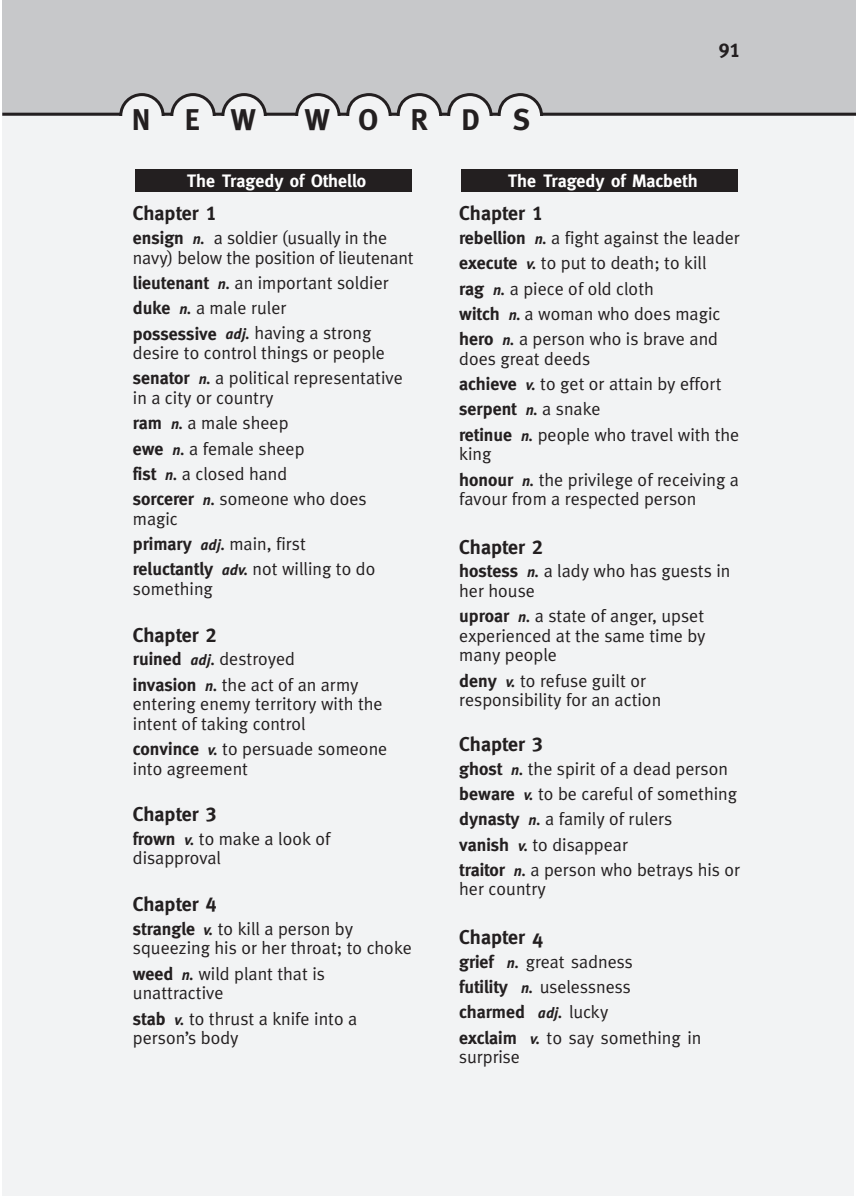
<style>
.page{position:relative;width:856px;height:1196px;background:#fff}
.page>*{position:absolute;margin:0;border:0;box-sizing:border-box;transform-origin:0 0}
.t1{font:700 30px "Meta";color:#231f20}
.t2{font:700 20px "Meta";color:#231f20}
.t3{font:20px "Meta Plus Bold Caps";color:#231f20}
.t4{font:18px/19.6px "Meta Plus Normal";color:#231f20}
.t5{font:18px/19.6px "Meta";color:#231f20}
.t6{font:700 18px "Meta";color:#fff}
.t7{font:700 18px "Meta";color:#231f20}
.s1{font-family:"Meta Plus Bold Caps";font-weight:400}
.s2{font-family:"Meta";font-weight:700}
.s3{font-family:"Meta Plus";font-weight:700;font-style:italic;font-size:15px}
.s4{font-family:"Meta Plus";font-style:italic;font-size:15px}
.s5{font-family:"Meta Plus Normal";font-weight:400}
.s6{font-weight:700}
.s7{font-weight:400}
</style>
<div class="page">
<div style="left:2px;top:0;width:853px;height:116px;background:#c7c8ca"></div>
<hr style="left:2px;top:113px;width:853px;height:3px;background:#231f20">
<div style="left:121px;top:95px;width:42px;height:42px;background:#f2f3f4;border-radius:50%"></div>
<div style="left:119px;top:93px;width:45px;height:45px;border:3px solid #231f20;border-radius:50%"></div>
<div style="left:172px;top:95px;width:42px;height:42px;background:#f2f3f4;border-radius:50%"></div>
<div style="left:170px;top:93px;width:45px;height:45px;border:3px solid #231f20;border-radius:50%"></div>
<div style="left:223px;top:95px;width:42px;height:42px;background:#f2f3f4;border-radius:50%"></div>
<div style="left:221px;top:93px;width:46px;height:45px;border:3px solid #231f20;border-radius:50%"></div>
<div style="left:296px;top:95px;width:43px;height:42px;background:#f2f3f4;border-radius:50%"></div>
<div style="left:295px;top:93px;width:45px;height:45px;border:3px solid #231f20;border-radius:50%"></div>
<div style="left:347px;top:95px;width:43px;height:42px;background:#f2f3f4;border-radius:50%"></div>
<div style="left:346px;top:93px;width:45px;height:45px;border:3px solid #231f20;border-radius:50%"></div>
<div style="left:398px;top:95px;width:42px;height:42px;background:#f2f3f4;border-radius:50%"></div>
<div style="left:396px;top:93px;width:46px;height:45px;border:3px solid #231f20;border-radius:50%"></div>
<div style="left:448px;top:95px;width:43px;height:42px;background:#f2f3f4;border-radius:50%"></div>
<div style="left:447px;top:93px;width:45px;height:45px;border:3px solid #231f20;border-radius:50%"></div>
<div style="left:499px;top:95px;width:42px;height:42px;background:#f2f3f4;border-radius:50%"></div>
<div style="left:497px;top:93px;width:45px;height:45px;border:3px solid #231f20;border-radius:50%"></div>
<div style="left:2px;top:116px;width:851px;height:1079px;background:#f2f3f4"></div>
<div style="left:135px;top:169px;width:276px;height:23px;background:#231f20"></div>
<div style="left:461px;top:169px;width:276px;height:23px;background:#231f20"></div>
<p class="t1" style="left:132px;top:102px;width:20px">N</p>
<p class="t1" style="left:185px;top:102px;width:16px">E</p>
<p class="t1" style="left:230px;top:102px;width:27px">W</p>
<p class="t1" style="left:304px;top:102px;width:27px">W</p>
<p class="t1" style="left:358px;top:102px;width:21px">O</p>
<p class="t1" style="left:410px;top:102px;width:19px">R</p>
<p class="t1" style="left:461px;top:102px;width:20px">D</p>
<p class="t1" style="left:512px;top:102px;width:19px">S</p>
<p class="t3" style="left:718px;top:39px;width:23px">91</p>
<p class="t6" style="left:187px;top:170px;width:181px">The Tragedy of Othello</p>
<p class="t2" style="left:133px;top:202px;width:85px">Chapter <span class="s1">1</span></p>
<p class="t4" style="left:133px;top:228px;width:282px"><span class="s2">ensign</span> <span class="s3">n.</span> a soldier (usually in the navy) below the position of lieutenant</p>
<p class="t4" style="left:133px;top:272px;width:257px"><span class="s2">lieutenant</span> <span class="s3">n.</span> an important soldier</p>
<p class="t4" style="left:133px;top:298px;width:155px"><span class="s2">duke</span> <span class="s3">n.</span> a male ruler</p>
<p class="t4" style="left:133px;top:323px;width:253px"><span class="s2">possessive</span> <span class="s3">adj.</span> having a strong desire to control things or people</p>
<p class="t4" style="left:133px;top:368px;width:271px"><span class="s2">senator</span> <span class="s3">n.</span> a political representative in a city or country</p>
<p class="t4" style="left:133px;top:413px;width:157px"><span class="s2">ram</span> <span class="s3">n.</span> a male sheep</p>
<p class="t4" style="left:133px;top:438px;width:173px"><span class="s2">ewe</span> <span class="s3">n.</span> a female sheep</p>
<p class="t4" style="left:133px;top:463px;width:156px"><span class="s2">fist</span> <span class="s3">n.</span> a closed hand</p>
<p class="t4" style="left:133px;top:489px;width:235px"><span class="s2">sorcerer</span> <span class="s3">n.</span> someone who does magic</p>
<p class="t4" style="left:133px;top:533px;width:174px"><span class="s2">primary</span> <span class="s3">adj.</span> main, first</p>
<p class="t4" style="left:133px;top:559px;width:244px"><span class="s2">reluctantly</span> <span class="s3">adv.</span> not willing to do something</p>
<p class="t2" style="left:133px;top:623px;width:85px">Chapter <span class="s1">2</span></p>
<p class="t4" style="left:133px;top:649px;width:163px"><span class="s2">ruined</span> <span class="s3">adj.</span> destroyed</p>
<p class="t4" style="left:133px;top:674px;width:251px"><span class="s2">invasion</span> <span class="s3">n.</span> the act of an army entering enemy territory with the intent of taking control</p>
<p class="t4" style="left:133px;top:738px;width:256px"><span class="s2">convince</span> <span class="s3">v.</span> to persuade someone into agreement</p>
<p class="t2" style="left:133px;top:802px;width:85px">Chapter <span class="s1">3</span></p>
<p class="t4" style="left:133px;top:828px;width:199px"><span class="s2">frown</span> <span class="s3">v.</span> to make a look of disapproval</p>
<p class="t2" style="left:133px;top:892px;width:85px">Chapter <span class="s1">4</span></p>
<p class="t4" style="left:133px;top:918px;width:280px"><span class="s2">strangle</span> <span class="s3">v.</span> to kill a person by squeezing his or her throat; to choke</p>
<p class="t4" style="left:133px;top:963px;width:193px"><span class="s2">weed</span> <span class="s3">n.</span> wild plant that is unattractive</p>
<p class="t4" style="left:133px;top:1008px;width:226px"><span class="s2">stab</span> <span class="s3">v.</span> to thrust a knife into a person’s body</p>
<p class="t6" style="left:508px;top:170px;width:191px">The Tragedy of Macbeth</p>
<p class="t2" style="left:459px;top:202px;width:85px">Chapter <span class="s1">1</span></p>
<p class="t4" style="left:459px;top:228px;width:282px"><span class="s2">rebellion</span> <span class="s3">n.</span> a fight against the leader</p>
<p class="t4" style="left:459px;top:253px;width:249px"><span class="s2">execute</span> <span class="s3">v.</span> to put to death; to kill</p>
<p class="t4" style="left:459px;top:278px;width:196px"><span class="s2">rag</span> <span class="s3">n.</span> a piece of old cloth</p>
<p class="t4" style="left:459px;top:303px;width:262px"><span class="s2">witch</span> <span class="s3">n.</span> a woman who does magic</p>
<p class="t4" style="left:459px;top:329px;width:260px"><span class="s2">hero</span> <span class="s3">n.</span> a person who is brave and does great deeds</p>
<p class="t4" style="left:459px;top:374px;width:264px"><span class="s2">achieve</span> <span class="s3">v.</span> to get or attain by effort</p>
<p class="t7" style="left:459px;top:398px;width:143px">serpent <span class="s4">n.</span> <span class="s5">a snake</span></p>
<p class="t4" style="left:459px;top:424px;width:281px"><span class="s2">retinue</span> <span class="s3">n.</span> people who travel with the king</p>
<p class="t4" style="left:459px;top:469px;width:281px"><span class="s2">honour</span> <span class="s3">n.</span> the privilege of receiving a favour from a respected person</p>
<p class="t2" style="left:459px;top:535px;width:85px">Chapter <span class="s1">2</span></p>
<p class="t4" style="left:459px;top:561px;width:272px"><span class="s2">hostess</span> <span class="s3">n.</span> a lady who has guests in her house</p>
<p class="t4" style="left:459px;top:606px;width:248px;text-align:justify"><span class="s2">uproar</span> <span class="s3">n.</span> a state of anger, upset experienced at the same time by many people</p>
<p class="t4" style="left:459px;top:670px;width:203px"><span class="s2">deny</span> <span class="s3">v.</span> to refuse guilt or responsibility for an action</p>
<p class="t2" style="left:459px;top:732px;width:85px">Chapter <span class="s1">3</span></p>
<p class="t4" style="left:459px;top:758px;width:270px"><span class="s2">ghost</span> <span class="s3">n.</span> the spirit of a dead person</p>
<p class="t4" style="left:459px;top:783px;width:279px"><span class="s2">beware</span> <span class="s3">v.</span> to be careful of something</p>
<p class="t4" style="left:459px;top:808px;width:214px"><span class="s2">dynasty</span> <span class="s3">n.</span> a family of rulers</p>
<p class="t4" style="left:459px;top:834px;width:170px"><span class="s2">vanish</span> <span class="s3">v.</span> to disappear</p>
<p class="t4" style="left:459px;top:859px;width:282px"><span class="s2">traitor</span> <span class="s3">n.</span> a person who betrays his or her country</p>
<p class="t2" style="left:459px;top:925px;width:85px">Chapter 4</p>
<p class="t5" style="left:459px;top:951px;width:175px"><span class="s6">grief</span> <span class="s3">n.</span> great sadness</p>
<p class="t5" style="left:459px;top:976px;width:173px"><span class="s6">futility</span> <span class="s3">n.</span> uselessness</p>
<p class="t7" style="left:459px;top:1001px;width:150px">charmed <span class="s4">adj.</span> <span class="s7">lucky</span></p>
<p class="t5" style="left:459px;top:1027px;width:244px"><span class="s6">exclaim</span> <span class="s3">v.</span> to say something in surprise</p>
</div>
